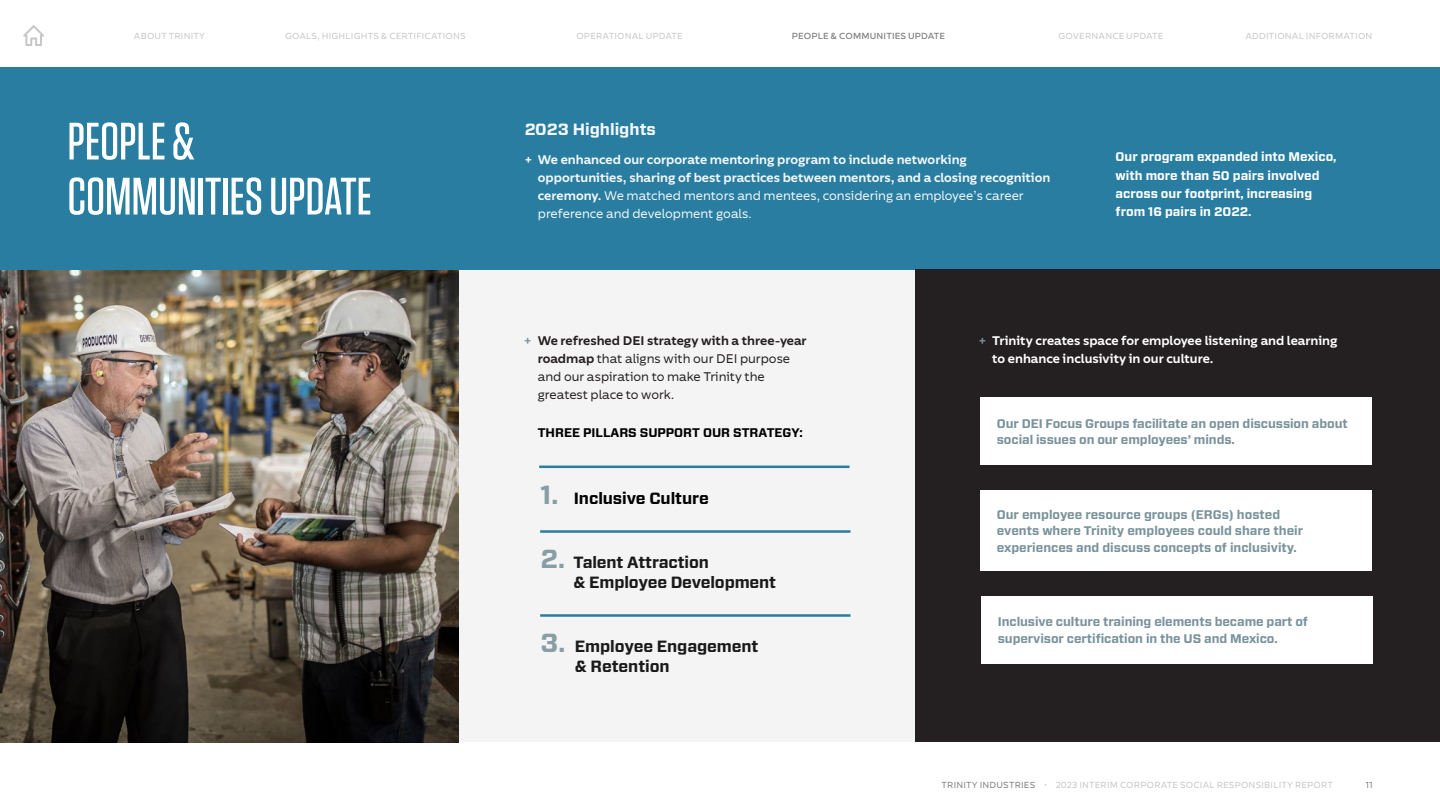
<style>
.page{position:relative;width:1440px;height:810px;background:#fff}
.page>*{position:absolute;margin:0;border:0;box-sizing:border-box;transform-origin:0 0}
.H1_Main_Headers{font:500 52.5px/55px "Tungsten";color:#fff}
.t1{font:700 16.25px/20px "Forza";letter-spacing:-.01em;color:#1a1a1a}
.t2{font:700 16.25px "Forza";letter-spacing:-.005em;color:#000}
.t3{font:700 16.25px "Forza";color:#fff}
.t4{font:700 12.5px/18.1px "Centrale Sans";color:#fff}
.t5{font:700 12.5px/16.2px "Forza";letter-spacing:-.005em;color:#7a939c}
.t6{font:12.5px/18.1px "Centrale Sans";color:#241f21}
.t7{font:700 12.5px/18.1px "Forza";color:#fff}
.t8{font:700 12.5px "Forza";color:#000}
.t9{font:8.75px "Centrale Sans";letter-spacing:.02em;color:#c6c7c9}
.t10{font:8.75px "Centrale Sans";letter-spacing:.02em;color:#808080}
.s1{font-weight:400}
.s2{font-weight:700;color:#7a939c}
.s3{font-weight:700}
.s4{font-size:26.12px;color:#889ea5}
.s5{color:#7a939c}
.s6{color:#808080}
</style>
<div class="page">
<svg style="left:23px;top:25px;width:21px;height:21px"></svg>
<div style="left:0;top:67px;width:1438px;height:675px;background:#f4f4f4"></div>
<img style="left:0;top:270px;width:459px;height:472px">
<div style="left:0;top:68px;width:1440px;height:202px;background:#297da1"></div>
<div style="left:916px;top:269px;width:524px;height:473px;background:#241f21"></div>
<hr style="left:539px;top:466px;width:311px;height:2px;background:#297da1">
<hr style="left:540px;top:530px;width:311px;height:3px;background:#297da1">
<hr style="left:540px;top:614px;width:311px;height:3px;background:#297da1">
<div style="left:980px;top:397px;width:392px;height:68px;background:#fff"></div>
<div style="left:980px;top:490px;width:392px;height:81px;background:#fff"></div>
<div style="left:981px;top:596px;width:391px;height:67px;background:#fff"></div>
<p class="t9" style="left:134px;top:31px;width:73px">ABOUT TRINITY</p>
<p class="t9" style="left:285px;top:31px;width:182px">GOALS, HIGHLIGHTS &amp; CERTIFICATIONS</p>
<p class="t9" style="left:576px;top:31px;width:108px">OPERATIONAL UPDATE</p>
<p class="t9" style="left:1058px;top:31px;width:106px">GOVERNANCE UPDATE</p>
<p class="t9" style="left:1245px;top:31px;width:129px">ADDITIONAL INFORMATION</p>
<p class="t10" style="left:792px;top:31px;width:155px">PEOPLE &amp; COMMUNITIES UPDATE</p>
<p class="H1_Main_Headers" style="left:68px;top:114px;width:306px">PEOPLE &amp;<br>COMMUNITIES UPDATE</p>
<h2 class="t3" style="left:524px;top:118px;width:133px">2023 Highlights</h2>
<p class="t4" style="left:538px;top:150px;width:514px;text-indent:-14px">+ We enhanced our corporate mentoring program to include networking opportunities, sharing of best practices between mentors, and a closing recognition ceremony. <span class="s1">We matched mentors and mentees, considering an employee’s career preference and development goals.</span></p>
<p class="t7" style="left:1116px;top:148px;width:222px">Our program expanded into Mexico, with more than 50 pairs involved across our footprint, increasing from 16 pairs in 2022.</p>
<p class="t6" style="left:538px;top:331px;width:270px;text-indent:-14px"><span class="s2">+</span> <span class="s3">We refreshed DEI strategy with a three-year roadmap</span> that aligns with our DEI purpose and our aspiration to make Trinity the greatest place to work.</p>
<p class="t8" style="left:538px;top:424px;width:266px">THREE PILLARS SUPPORT OUR STRATEGY:</p>
<p class="t2" style="left:540px;top:488px;width:170px"><span class="s4">1.</span> Inclusive Culture</p>
<p class="t1" style="left:574px;top:552px;width:204px;text-indent:-33px"><span class="s4">2.</span> Talent Attraction<br>&amp; Employee Development</p>
<p class="t1" style="left:575px;top:636px;width:185px;text-indent:-34px"><span class="s4">3.</span> Employee Engagement &amp; Retention</p>
<p class="t4" style="left:992px;top:331px;width:347px;text-indent:-14px"><span class="s5">+</span> Trinity creates space for employee listening and learning to enhance inclusivity in our culture.</p>
<p class="t5" style="left:997px;top:416px;width:352px">Our DEI Focus Groups facilitate an open discussion about social issues on our employees’ minds.</p>
<p class="t5" style="left:997px;top:507px;width:308px">Our employee resource groups (ERGs) hosted events where Trinity employees could share their experiences and discuss concepts of inclusivity.</p>
<p class="t5" style="left:998px;top:614px;width:312px">Inclusive culture training elements became part of supervisor certification in the US and Mexico.</p>
<p class="t9" style="left:942px;top:780px;width:393px"><span class="s6">TRINITY INDUSTRIES</span> • 2023 INTERIM CORPORATE SOCIAL RESPONSIBILITY REPORT</p>
<p class="t10" style="left:1366px;top:780px;width:9px">11</p>
</div>
